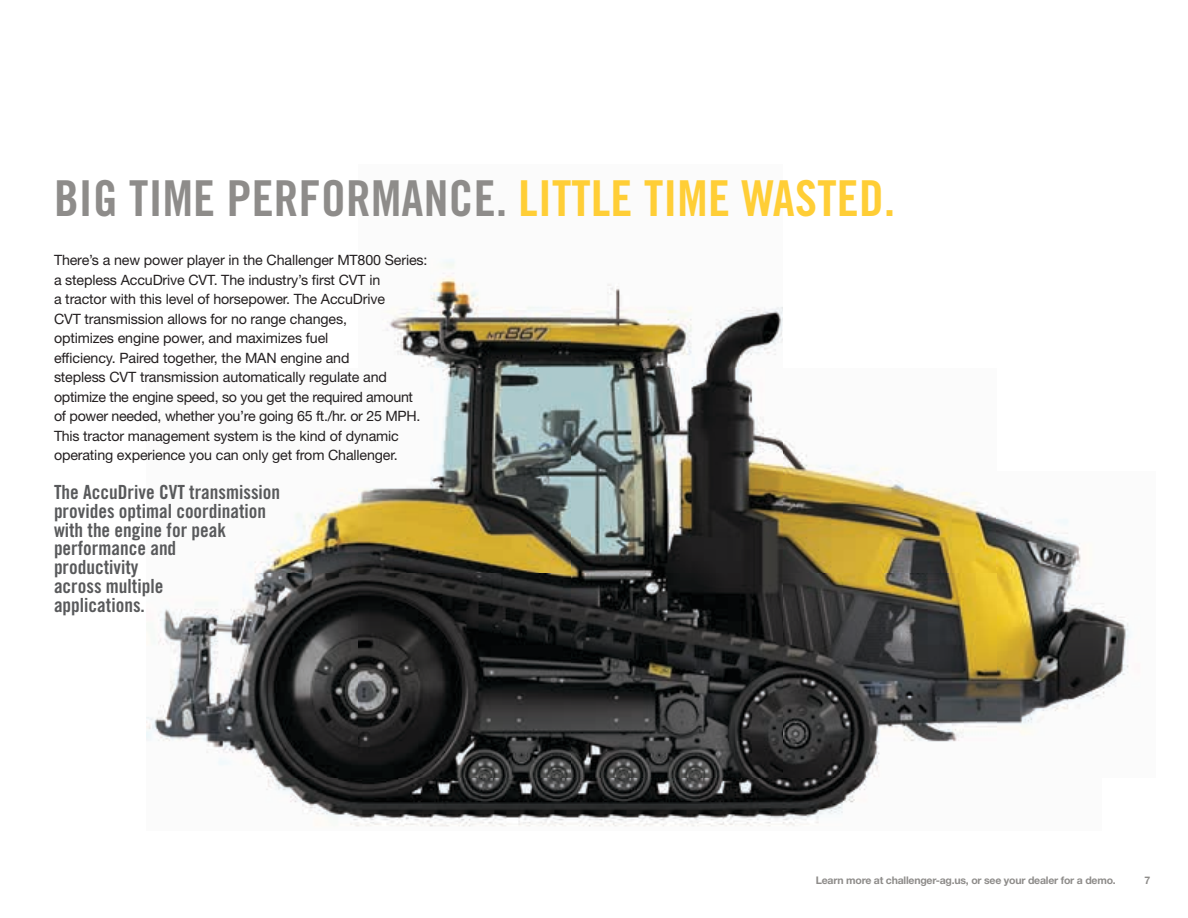
<style>
.page{position:relative;width:1188px;height:918px;background:#fff}
.page>*{position:absolute;margin:0;border:0;box-sizing:border-box;transform-origin:0 0}
.t1{font:49.5px "Trade Gothic LT Std Bd Cn 20";letter-spacing:.005em;color:#8e8c8a}
.t2{font:19.5px/18.8px "Trade Gothic LT Std Bd Cn 20";color:#58595b}
.t3{font:14.25px/19.5px "Helvetica Neue LT Std";letter-spacing:-.01em;color:#231f20}
.t4{font:700 10.5px "Helvetica Neue LT Std";letter-spacing:-.02em;color:#8e8c8a}
.s1{color:#ffce36}
</style>
<div class="page">
<img style="left:147px;top:259px;width:983px;height:568px">
<h1 class="t1" style="left:54px;top:168px;width:843px">BIG TIME PERFORMANCE. <span class="s1">LITTLE TIME WASTED.</span></h1>
<p class="t3" style="left:54px;top:250px;width:375px">There’s a new power player in the Challenger MT800 Series: a stepless AccuDrive CVT. The industry’s first CVT in<br>a tractor with this level of horsepower. The AccuDrive<br>CVT transmission allows for no range changes,<br>optimizes engine power, and maximizes fuel<br>efficiency. Paired together, the MAN engine and<br>stepless CVT transmission automatically regulate and optimize the engine speed, so you get the required amount of power needed, whether you’re going 65 ft./hr. or 25 MPH.<br>This tractor management system is the kind of dynamic operating experience you can only get from Challenger.</p>
<h2 class="t2" style="left:54px;top:483px;width:228px">The AccuDrive CVT transmission provides optimal coordination with the engine for peak performance and<br>productivity<br>across multiple<br>applications.</h2>
<p class="t4" style="left:816px;top:874px;width:302px">Learn more at challenger-ag.us, or see your dealer for a demo.</p>
<p class="t4" style="left:1145px;top:874px;width:7px">7</p>
</div>
